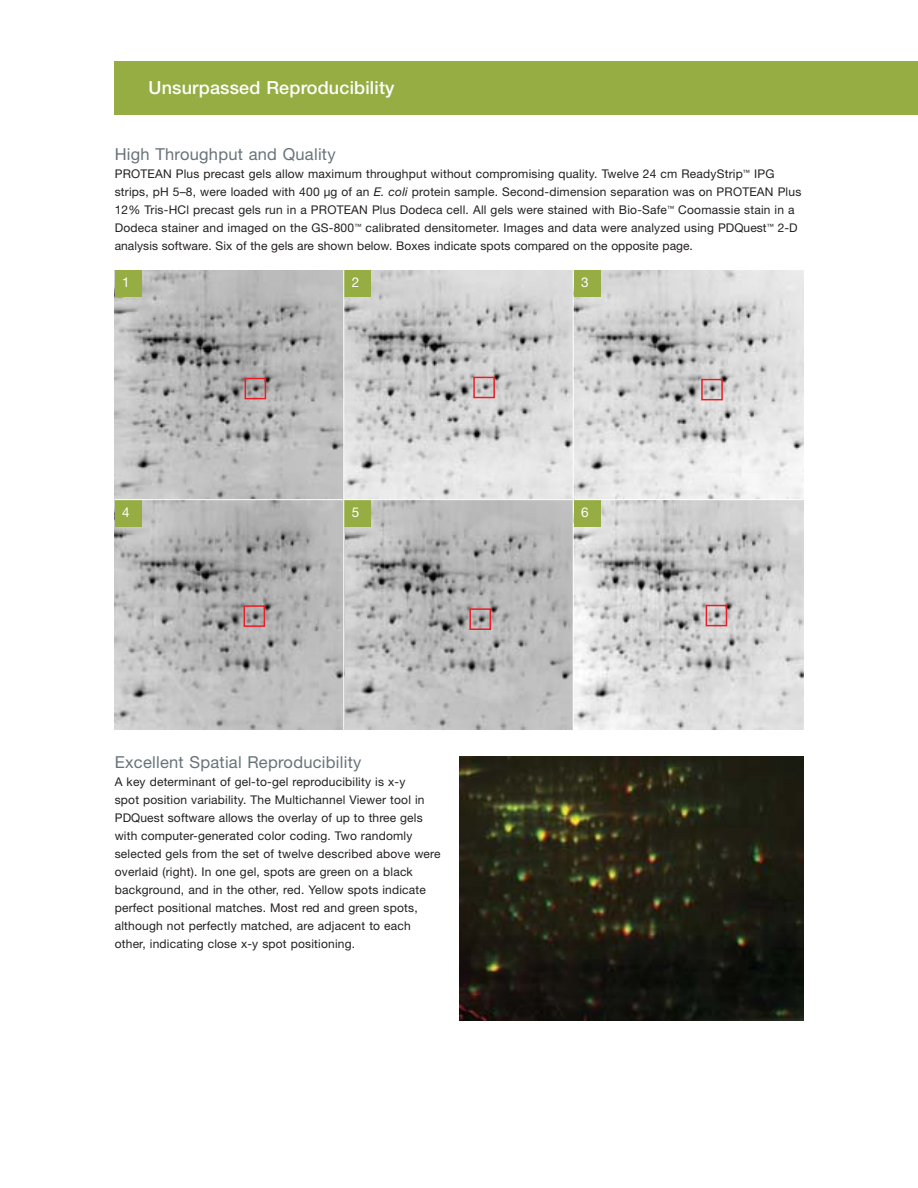
<style>
.page{position:relative;width:918px;height:1188px;background:#fff}
.page>*{position:absolute;margin:0;border:0;box-sizing:border-box;transform-origin:0 0}
.t1{font:500 18px "Helvetica Neue";letter-spacing:.01em;color:#fff}
.t2{font:16.5px "Helvetica Neue";letter-spacing:.015em;color:#677379}
.t3{font:13.5px "Helvetica Neue";color:#fff}
.t4{font:12px/18px "Helvetica Neue";letter-spacing:.015em;color:#231f1f}
.s1{font-style:italic}
</style>
<div class="page">
<div style="left:115px;top:61px;width:803px;height:54px;background:#95ad43"></div>
<img style="left:115px;top:270px;width:228px;height:229px">
<svg style="left:344px;top:270px;width:229px;height:106px;background:#c5c5c5"></svg>
<svg style="left:344px;top:631px;width:229px;height:98px;background:#bdbdbd"></svg>
<svg style="left:574px;top:500px;width:229px;height:229px;background:#d6d6d6"></svg>
<svg style="left:574px;top:270px;width:229px;height:229px;background:#d5d5d5"></svg>
<svg style="left:115px;top:500px;width:228px;height:229px;background:#b6b6b6"></svg>
<img style="left:460px;top:756px;width:343px;height:264px">
<svg style="left:243px;top:376px;width:485px;height:255px;background:#c4c3c3"></svg>
<div style="left:115px;top:270px;width:27px;height:27px;background:#95ad43"></div>
<div style="left:574px;top:270px;width:27px;height:27px;background:#95ad43"></div>
<div style="left:344px;top:270px;width:27px;height:27px;background:#95ad43"></div>
<div style="left:115px;top:500px;width:27px;height:27px;background:#95ad43"></div>
<div style="left:574px;top:500px;width:27px;height:27px;background:#95ad43"></div>
<div style="left:344px;top:500px;width:27px;height:27px;background:#95ad43"></div>
<hr style="left:115px;top:499px;width:688px;height:1px;background:#fff">
<hr style="left:343px;top:265px;width:1px;height:490px;background:#fff">
<hr style="left:573px;top:262px;width:1px;height:493px;background:#fff">
<h1 class="t1" style="left:148px;top:81px;width:248px">Unsurpassed Reproducibility</h1>
<h2 class="t2" style="left:115px;top:149px;width:222px">High Throughput and Quality</h2>
<p class="t4" style="left:115px;top:166px;width:688px">PROTEAN Plus precast gels allow maximum throughput without compromising quality. Twelve 24 cm ReadyStrip<sup>™</sup> IPG strips, pH 5–8, were loaded with 400 µg of an <span class="s1">E. coli</span> protein sample. Second-dimension separation was on PROTEAN Plus 12% Tris-HCl precast gels run in a PROTEAN Plus Dodeca cell. All gels were stained with Bio-Safe<sup>™</sup> Coomassie stain in a Dodeca stainer and imaged on the GS-800<sup>™</sup> calibrated densitometer. Images and data were analyzed using PDQuest<sup>™</sup> 2-D analysis software. Six of the gels are shown below. Boxes indicate spots compared on the opposite page.</p>
<p class="t3" style="left:122px;top:278px;width:9px">1</p>
<p class="t3" style="left:352px;top:278px;width:9px">2</p>
<p class="t3" style="left:581px;top:278px;width:9px">3</p>
<p class="t3" style="left:122px;top:507px;width:9px">4</p>
<p class="t3" style="left:352px;top:507px;width:9px">5</p>
<p class="t3" style="left:581px;top:507px;width:9px">6</p>
<h2 class="t2" style="left:115px;top:756px;width:248px">Excellent Spatial Reproducibility</h2>
<p class="t4" style="left:115px;top:774px;width:327px">A key determinant of gel-to-gel reproducibility is x-y<br>spot position variability. The Multichannel Viewer tool in PDQuest software allows the overlay of up to three gels with computer-generated color coding. Two randomly selected gels from the set of twelve described above were overlaid (right). In one gel, spots are green on a black background, and in the other, red. Yellow spots indicate perfect positional matches. Most red and green spots, although not perfectly matched, are adjacent to each other, indicating close x-y spot positioning.</p>
</div>
